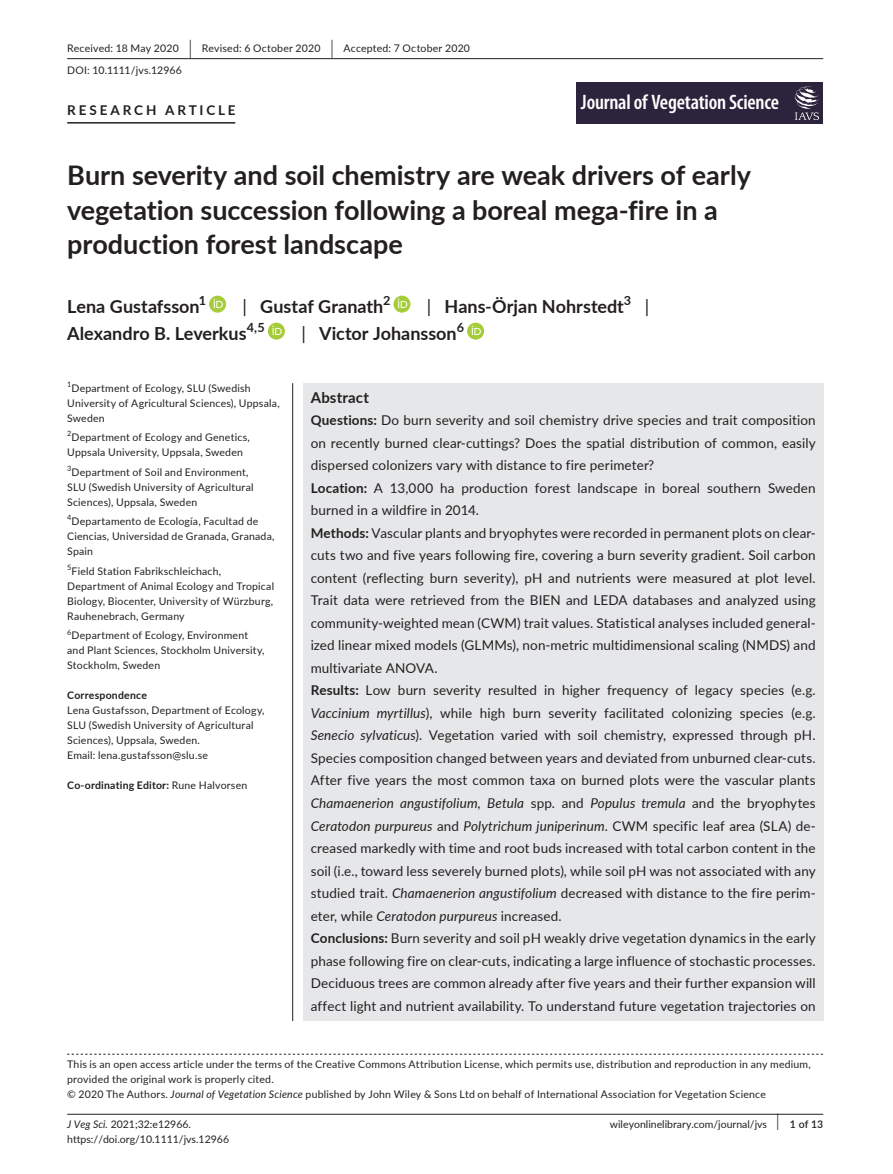
<style>
.page{position:relative;width:893px;height:1174px;background:#fff}
.page>*{position:absolute;margin:0;border:0;box-sizing:border-box;transform-origin:0 0}
.t1{font:700 27px/34.5px "Lato";color:#231f20}
.t2{font:600 condensed 21px "Myriad Pro";letter-spacing:-.01em;color:#fff}
.t3{font:700 18px "Lato";color:#231f20}
.t4{font:18px "Lato";color:#231f20}
.t5{font:700 15px "Lato";letter-spacing:.015em;color:#231f20}
.t6{font:13.5px/22.5px "Lato";letter-spacing:.01em;color:#231f20}
.t7{font:700 13.5px "Lato";letter-spacing:.21em;color:#231f20}
.t8{font:700 12.6px "Lato";color:#231f20}
.t9{font:10.5px/15px "Lato";letter-spacing:.02em;color:#231f20}
.t10{font:10.5px "Lato";color:#231f20}
.t11{font:700 10.5px "Lato";letter-spacing:.02em;color:#231f20}
.t12{font:600 10.5px "Lato";color:#231f20}
.t13{font:7.35px "Lato";color:#231f20}
.s1{font-size:19.65px}
.s2{font-weight:400}
.s3{font-weight:700}
.s4{font-style:italic}
.s5{font-weight:400;font-size:17.4px}
</style>
<div class="page">
<div style="left:577px;top:82px;width:246px;height:42px;background:#2c233c"></div>
<svg style="left:795px;top:86px;width:24px;height:34px"></svg>
<hr style="left:67px;top:1113px;width:756px;height:1px;background:#231f20">
<hr style="left:67px;top:58px;width:756px;height:1px;background:#231f20">
<hr style="left:67px;top:122px;width:168px;height:2px;background:#231f20">
<svg style="left:209px;top:296px;width:17px;height:17px"></svg>
<svg style="left:214px;top:299px;width:9px;height:9px"></svg>
<div style="left:393px;top:296px;width:17px;height:17px;background:#a5cd39;border-radius:50%"></div>
<svg style="left:398px;top:299px;width:9px;height:9px"></svg>
<div style="left:268px;top:323px;width:17px;height:17px;background:#a5cd39;border-radius:50%"></div>
<svg style="left:272px;top:326px;width:10px;height:9px"></svg>
<svg style="left:467px;top:323px;width:17px;height:17px"></svg>
<svg style="left:472px;top:326px;width:9px;height:9px"></svg>
<svg style="left:67px;top:1053px;width:756px;height:1px"></svg>
<div style="left:303px;top:383px;width:520px;height:638px;background:#e6e7e9"></div>
<hr style="left:292px;top:383px;width:1px;height:638px;background:#231f20">
<p class="t9" style="left:67px;top:37px;width:404px;line-height:21.8px">Received: 18 May 2020 <span class="s1">|</span> Revised: 6 October 2020 <span class="s1">|</span> Accepted: 7 October 2020<br>DOI: 10.1111/jvs.12966</p>
<p class="t7" style="left:67px;top:100px;width:170px">RESEARCH ARTICLE</p>
<h2 class="t2" style="left:581px;top:91px;width:200px">Journal of Vegetation Science</h2>
<h1 class="t1" style="left:67px;top:157px;width:685px">Burn severity and soil chemistry are weak drivers of early vegetation succession following a boreal mega-fire in a production forest landscape</h1>
<h3 class="t3" style="left:67px;top:293px;width:134px">Lena Gustafsson</h3>
<p class="t8" style="left:199px;top:291px;width:9px">1</p>
<h3 class="t3" style="left:243px;top:293px;width:142px"><span class="s2">|</span> Gustaf Granath</h3>
<p class="t8" style="left:383px;top:291px;width:9px">2</p>
<h3 class="t3" style="left:427px;top:293px;width:199px"><span class="s2">|</span> Hans-Örjan Nohrstedt</h3>
<p class="t8" style="left:624px;top:291px;width:9px">3</p>
<h3 class="t4" style="left:645px;top:293px;width:6px">|</h3>
<h3 class="t3" style="left:67px;top:320px;width:181px">Alexandro B. Leverkus</h3>
<p class="t8" style="left:247px;top:318px;width:20px">4,5</p>
<h3 class="t3" style="left:301px;top:320px;width:157px"><span class="s2">|</span> Victor Johansson</h3>
<p class="t8" style="left:457px;top:318px;width:9px">6</p>
<p class="t13" style="left:67px;top:379px;width:6px">1</p>
<p class="t9" style="left:67px;top:380px;width:214px;text-indent:4px">Department of Ecology, SLU (Swedish<br>University of Agricultural Sciences), Uppsala,<br>Sweden</p>
<p class="t9" style="left:67px;top:429px;width:184px"><sup>2</sup>Department of Ecology and Genetics,<br>Uppsala University, Uppsala, Sweden</p>
<p class="t9" style="left:67px;top:464px;width:188px"><sup>3</sup>Department of Soil and Environment,<br>SLU (Swedish University of Agricultural<br>Sciences), Uppsala, Sweden</p>
<p class="t9" style="left:67px;top:513px;width:209px"><sup>4</sup>Departamento de Ecología, Facultad de<br>Ciencias, Universidad de Granada, Granada,<br>Spain</p>
<p class="t9" style="left:67px;top:563px;width:208px"><sup>5</sup>Field Station Fabrikschleichach, Department of Animal Ecology and Tropical Biology, Biocenter, University of Würzburg, Rauhenebrach, Germany</p>
<p class="t9" style="left:67px;top:627px;width:199px"><sup>6</sup>Department of Ecology, Environment and Plant Sciences, Stockholm University,<br>Stockholm, Sweden</p>
<p class="t11" style="left:67px;top:687px;width:81px">Correspondence</p>
<p class="t9" style="left:67px;top:702px;width:199px">Lena Gustafsson, Department of Ecology, SLU (Swedish University of Agricultural Sciences), Uppsala, Sweden.<br>Email: lena.gustafsson@slu.se</p>
<p class="t11" style="left:67px;top:777px;width:182px">Co-ordinating Editor: <span class="s2">Rune Halvorsen</span></p>
<p class="t5" style="left:311px;top:386px;width:60px">Abstract</p>
<p class="t6" style="left:311px;top:408px;width:507px"><span class="s3">Questions:</span> Do burn severity and soil chemistry drive species and trait composition on recently burned clear-cuttings? Does the spatial distribution of common, easily dispersed colonizers vary with distance to fire perimeter?<br><span class="s3">Location:</span> A 13,000 ha production forest landscape in boreal southern Sweden burned in a wildfire in 2014.<br><span class="s3">Methods:</span> Vascular plants and bryophytes were recorded in permanent plots on clear&shy;cuts two and five years following fire, covering a burn severity gradient. Soil carbon content (reflecting burn severity), pH and nutrients were measured at plot level.<br>Trait data were retrieved from the BIEN and LEDA databases and analyzed using community-weighted mean (CWM) trait values. Statistical analyses included general&shy;ized linear mixed models (GLMMs), non-metric multidimensional scaling (NMDS) and multivariate ANOVA.<br><span class="s3">Results:</span> Low burn severity resulted in higher frequency of legacy species (e.g.<br><span class="s4">Vaccinium myrtillus</span>), while high burn severity facilitated colonizing species (e.g.<br><span class="s4">Senecio sylvaticus</span>). Vegetation varied with soil chemistry, expressed through pH.<br>Species composition changed between years and deviated from unburned clear-cuts.<br>After five years the most common taxa on burned plots were the vascular plants <span class="s4">Chamaenerion angustifolium</span>, <span class="s4">Betula</span> spp. and <span class="s4">Populus tremula</span> and the bryophytes <span class="s4">Ceratodon purpureus</span> and <span class="s4">Polytrichum juniperinum</span>. CWM specific leaf area (SLA) de&shy;creased markedly with time and root buds increased with total carbon content in the soil (i.e., toward less severely burned plots), while soil pH was not associated with any studied trait. <span class="s4">Chamaenerion angustifolium</span> decreased with distance to the fire perim&shy;eter, while <span class="s4">Ceratodon purpureus</span> increased.<br><span class="s3">Conclusions:</span> Burn severity and soil pH weakly drive vegetation dynamics in the early phase following fire on clear-cuts, indicating a large influence of stochastic processes.<br>Deciduous trees are common already after five years and their further expansion will affect light and nutrient availability. To understand future vegetation trajectories on</p>
<p class="t9" style="left:67px;top:1056px;width:745px">This is an open access article under the terms of the Creative Commons Attribution License, which permits use, distribution and reproduction in any medium, provided the original work is properly cited.<br>© 2020 The Authors. <span class="s4">Journal of Vegetation Science</span> published by John Wiley &amp; Sons Ltd on behalf of International Association for Vegetation Science</p>
<p class="t10" style="left:67px;top:1116px;width:125px"><span class="s4">J Veg Sci.</span> 2021;32:e12966.</p>
<p class="t12" style="left:776px;top:1116px;width:48px"><span class="s5">|</span> 1 of 13</p>
<p class="t10" style="left:67px;top:1131px;width:163px">https://doi.org/10.1111/jvs.12966</p>
<p class="t10" style="left:610px;top:1116px;width:159px">wileyonlinelibrary.com/journal/jvs</p>
</div>
